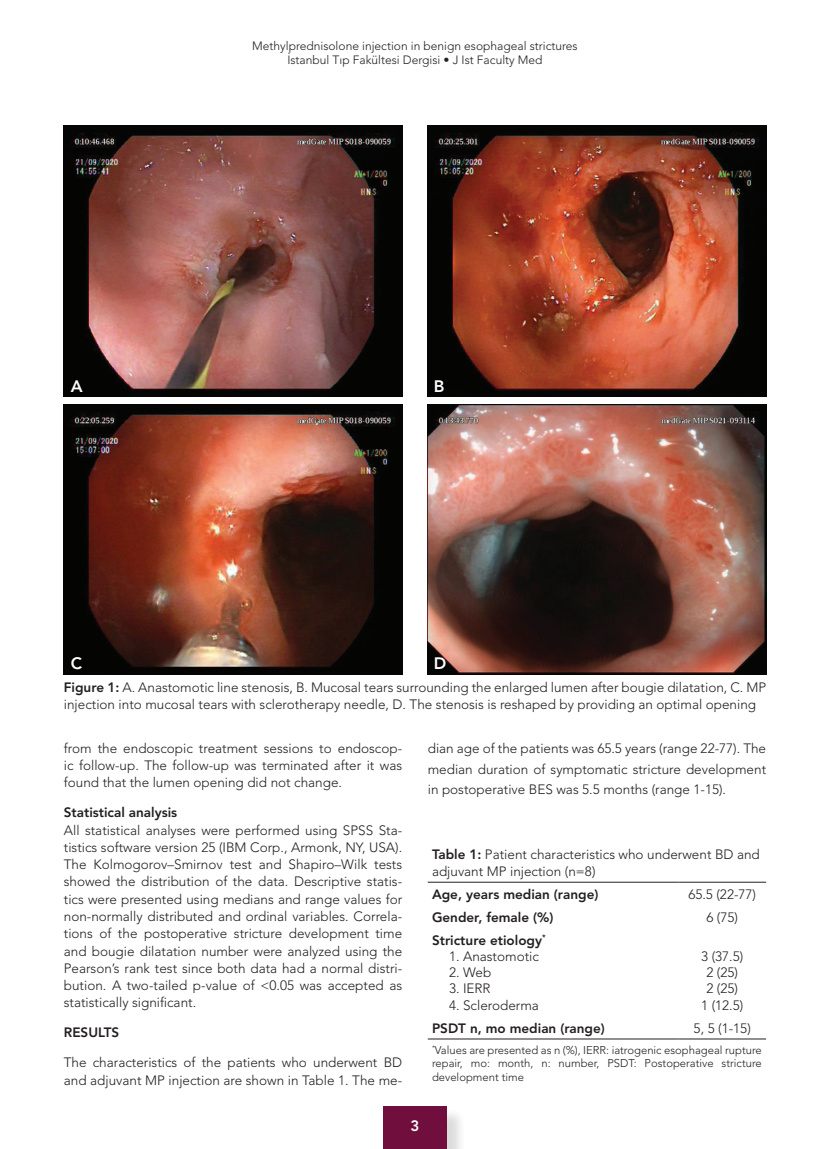
<style>
.page{position:relative;width:830px;height:1149px;background:#fff}
.page>*{position:absolute;margin:0;border:0;box-sizing:border-box;transform-origin:0 0}
.t1{font:800 16.5px "Avenir LT Std";color:#fff}
.t2{font:800 15px "Avenir LT Std";color:#fff}
.t3{font:300 13.5px/17.2px "Avenir LT Std";color:#231f20;text-align:justify}
.t4{font:800 13.5px "Avenir LT Std";color:#231f20}
.t5{font:300 12px/14.4px "Avenir LT Std";color:#231f20;text-align:center}
.t6{font:300 11.25px/13.5px "Avenir LT Std";color:#231f20;text-align:justify}
.s1{font-weight:800}
</style>
<div class="page">
<div style="left:385px;top:1108px;width:80px;height:40px;background:#231f20;opacity:.16"></div>
<div style="left:383px;top:1106px;width:63px;height:42px;background:#700f3d"></div>
<hr style="left:427px;top:881px;width:251px;height:1px;background:#231f20">
<hr style="left:678px;top:881px;width:87px;height:1px;background:#231f20">
<hr style="left:427px;top:1038px;width:251px;height:1px;background:#231f20">
<hr style="left:678px;top:1038px;width:87px;height:1px;background:#231f20">
<img style="left:64px;top:125px;width:338px;height:271px">
<img style="left:427px;top:125px;width:338px;height:271px">
<img style="left:64px;top:404px;width:338px;height:270px">
<img style="left:427px;top:404px;width:338px;height:270px">
<p class="t1" style="left:71px;top:376px;width:13px">A</p>
<p class="t5" style="left:252px;top:39px;width:327px">Methylprednisolone injection in benign esophageal strictures<br>İstanbul Tıp Fakültesi Dergisi • J Ist Faculty Med</p>
<p class="t1" style="left:433px;top:376px;width:12px">B</p>
<p class="t1" style="left:71px;top:653px;width:13px">C</p>
<p class="t1" style="left:433px;top:653px;width:14px">D</p>
<p class="t3" style="left:64px;top:678px;width:703px"><span class="s1">Figure 1:</span> A. Anastomotic line stenosis, B. Mucosal tears surrounding the enlarged lumen after bougie dilatation, C. MP injection into mucosal tears with sclerotherapy needle, D. The stenosis is reshaped by providing an optimal opening</p>
<p class="t3" style="left:64px;top:739px;width:340px">from the endoscopic treatment sessions to endoscop&shy;ic follow-up. The follow-up was terminated after it was found that the lumen opening did not change.</p>
<p class="t4" style="left:64px;top:804px;width:115px">Statistical analysis</p>
<p class="t3" style="left:64px;top:821px;width:340px">All statistical analyses were performed using SPSS Sta&shy;tistics software version 25 (IBM Corp., Armonk, NY, USA).<br>The Kolmogorov–Smirnov test and Shapiro–Wilk tests showed the distribution of the data. Descriptive statis&shy;tics were presented using medians and range values for non-normally distributed and ordinal variables. Correla&shy;tions of the postoperative stricture development time and bougie dilatation number were analyzed using the Pearson’s rank test since both data had a normal distri&shy;bution. A two-tailed p-value of &lt;0.05 was accepted as statistically significant.</p>
<p class="t4" style="left:64px;top:1024px;width:57px">RESULTS</p>
<p class="t3" style="left:64px;top:1053px;width:340px">The characteristics of the patients who underwent BD and adjuvant MP injection are shown in Table 1. The me-</p>
<p class="t3" style="left:427px;top:737px;width:340px;line-height:20.7px">dian age of the patients was 65.5 years (range 22-77). The median duration of symptomatic stricture development in postoperative BES was 5.5 months (range 1-15).</p>
<p class="t3" style="left:432px;top:845px;width:329px"><span class="s1">Table 1:</span> Patient characteristics who underwent BD and adjuvant MP injection (n=8)</p>
<p class="t4" style="left:432px;top:885px;width:168px">Age, years median (range)</p>
<p class="t3" style="left:688px;top:885px;width:69px">65.5 (22-77)</p>
<p class="t4" style="left:432px;top:908px;width:123px">Gender, female (%)</p>
<p class="t3" style="left:706px;top:908px;width:33px">6 (75)</p>
<p class="t4" style="left:432px;top:931px;width:115px">Stricture etiology<sup>*</sup></p>
<p class="t3" style="left:449px;top:947px;width:91px">1. Anastomotic</p>
<p class="t3" style="left:449px;top:963px;width:44px">2. Web</p>
<p class="t3" style="left:449px;top:979px;width:43px">3. IERR</p>
<p class="t3" style="left:449px;top:995px;width:91px">4. Scleroderma</p>
<p class="t3" style="left:700px;top:947px;width:44px;line-height:16.2px;text-align:center">3 (37.5)<br>2 (25)<br>2 (25)<br>1 (12.5)</p>
<p class="t4" style="left:432px;top:1019px;width:174px">PSDT n, mo median (range)</p>
<p class="t3" style="left:693px;top:1018px;width:59px">5, 5 (1-15)</p>
<p class="t6" style="left:432px;top:1042px;width:331px"><sup>*</sup>Values are presented as n (%), IERR: iatrogenic esophageal rupture repair, mo: month, n: number, PSDT: Postoperative stricture development time</p>
<p class="t2" style="left:410px;top:1115px;width:10px">3</p>
</div>
